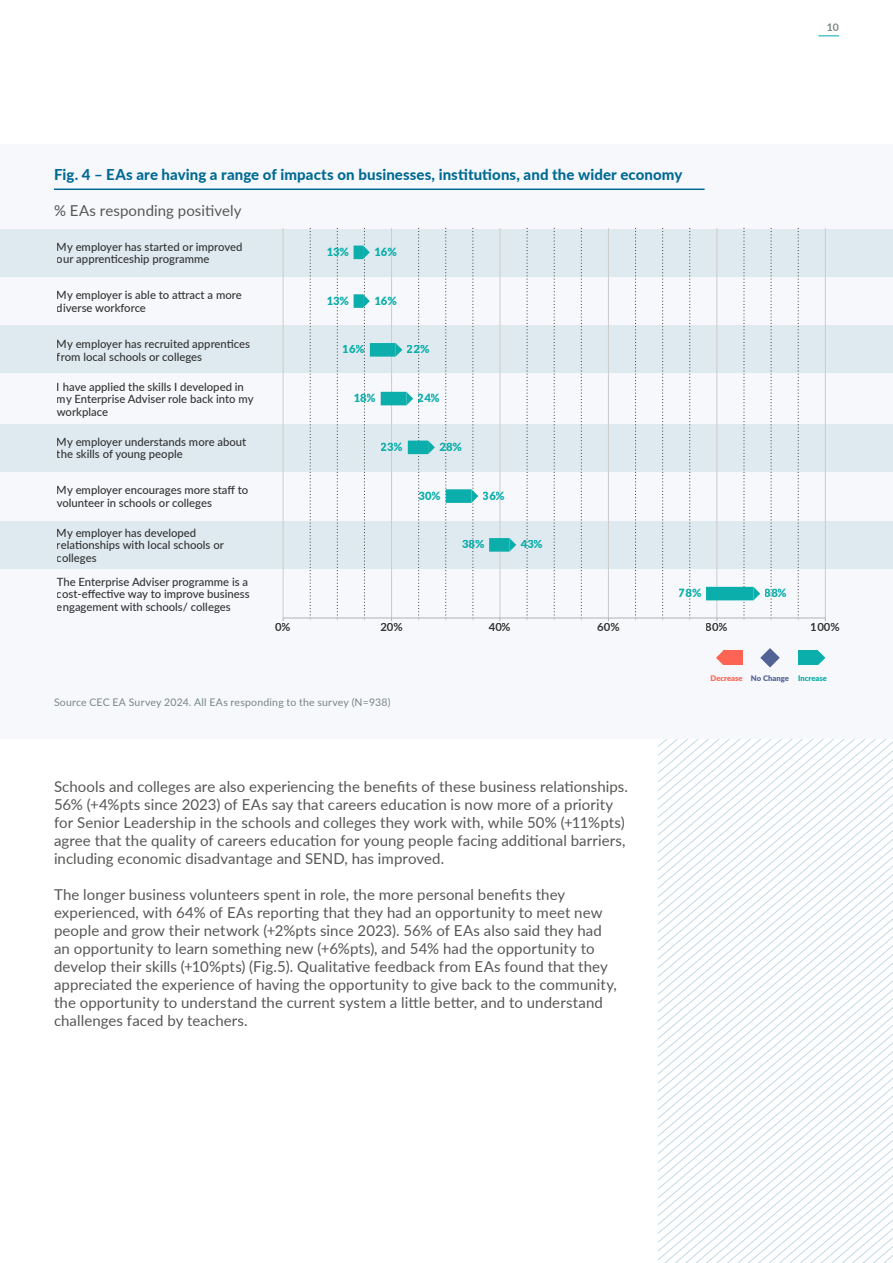
<style>
.page{position:relative;width:893px;height:1263px;background:#fff}
.page>*{position:absolute;margin:0;border:0;box-sizing:border-box;transform-origin:0 0}
.t1{font:15px/18px "Lato";letter-spacing:.005em;color:#575756}
.t2{font:800 15px "Lato";letter-spacing:.005em;color:#006a94}
.t3{font:500 11.25px/12.5px "Lato";color:#333}
.t4{font:900 11.25px "Lato";color:#0baeaa}
.t5{font:700 11.25px "Lato";color:#333}
.t6{font:10.5px "Lato";letter-spacing:.02em;color:#788685}
.t7{font:700 10.5px "Lato";color:#788685}
.t8{font:900 7.65px "Lato";color:#fe6454}
.s1{color:#516395}
.s2{color:#0baeaa}
</style>
<div class="page">
<svg style="left:732px;top:741px;width:5px;height:519px"></svg>
<svg style="left:745px;top:739px;width:5px;height:524px"></svg>
<svg style="left:754px;top:740px;width:5px;height:523px"></svg>
<svg style="left:759px;top:739px;width:4px;height:524px"></svg>
<svg style="left:763px;top:742px;width:4px;height:518px"></svg>
<svg style="left:767px;top:739px;width:5px;height:524px"></svg>
<svg style="left:772px;top:743px;width:4px;height:518px"></svg>
<svg style="left:776px;top:740px;width:4px;height:523px"></svg>
<svg style="left:780px;top:739px;width:5px;height:524px"></svg>
<svg style="left:785px;top:741px;width:4px;height:518px"></svg>
<svg style="left:789px;top:739px;width:4px;height:524px"></svg>
<svg style="left:793px;top:742px;width:5px;height:519px"></svg>
<svg style="left:798px;top:739px;width:4px;height:524px"></svg>
<svg style="left:802px;top:739px;width:5px;height:523px"></svg>
<svg style="left:807px;top:740px;width:4px;height:523px"></svg>
<div style="left:0;top:144px;width:893px;height:594px;background:#f7f8fb"></div>
<hr style="left:54px;top:189px;width:651px;height:1px;background:#006a94">
<div style="left:0;top:325px;width:893px;height:48px;background:#dfeaf0"></div>
<div style="left:0;top:424px;width:893px;height:48px;background:#dfeaf0"></div>
<div style="left:0;top:521px;width:893px;height:47px;background:#dfeaf0"></div>
<div style="left:0;top:230px;width:893px;height:47px;background:#dfeaf0"></div>
<svg style="left:760px;top:648px;width:20px;height:19px"></svg>
<svg style="left:716px;top:651px;width:7px;height:14px"></svg>
<div style="left:799px;top:651px;width:19px;height:14px;background:#0baeaa"></div>
<div style="left:723px;top:651px;width:20px;height:14px;background:#fe6454"></div>
<hr style="left:283px;top:228px;width:1px;height:390px;background:#ccc">
<hr style="left:500px;top:228px;width:1px;height:390px;background:#ccc">
<hr style="left:608px;top:228px;width:1px;height:390px;background:#ccc">
<hr style="left:717px;top:228px;width:1px;height:390px;background:#ccc">
<hr style="left:825px;top:228px;width:1px;height:390px;background:#ccc">
<div style="left:354px;top:246px;width:9px;height:13px;background:#0baeaa"></div>
<div style="left:354px;top:294px;width:9px;height:14px;background:#0baeaa"></div>
<div style="left:370px;top:343px;width:26px;height:14px;background:#0baeaa"></div>
<div style="left:381px;top:392px;width:25px;height:13px;background:#0baeaa"></div>
<div style="left:408px;top:441px;width:20px;height:13px;background:#0baeaa"></div>
<svg style="left:428px;top:441px;width:7px;height:13px"></svg>
<div style="left:446px;top:489px;width:25px;height:14px;background:#0baeaa"></div>
<div style="left:489px;top:538px;width:20px;height:14px;background:#0baeaa"></div>
<svg style="left:509px;top:538px;width:7px;height:14px"></svg>
<div style="left:706px;top:587px;width:47px;height:13px;background:#0baeaa"></div>
<svg style="left:753px;top:587px;width:7px;height:13px"></svg>
<svg style="left:310px;top:228px;width:1px;height:392px"></svg>
<svg style="left:337px;top:228px;width:1px;height:392px"></svg>
<svg style="left:363px;top:228px;width:7px;height:392px"></svg>
<svg style="left:445px;top:228px;width:1px;height:392px"></svg>
<svg style="left:471px;top:228px;width:7px;height:392px"></svg>
<svg style="left:527px;top:228px;width:1px;height:392px"></svg>
<svg style="left:554px;top:228px;width:1px;height:392px"></svg>
<svg style="left:581px;top:228px;width:1px;height:392px"></svg>
<svg style="left:635px;top:228px;width:1px;height:392px"></svg>
<svg style="left:662px;top:228px;width:1px;height:392px"></svg>
<svg style="left:689px;top:228px;width:1px;height:392px"></svg>
<svg style="left:744px;top:228px;width:1px;height:392px"></svg>
<svg style="left:771px;top:228px;width:1px;height:392px"></svg>
<svg style="left:798px;top:228px;width:1px;height:392px"></svg>
<hr style="left:283px;top:618px;width:542px;height:1px;background:#b3b3b3">
<svg style="left:391px;top:228px;width:28px;height:393px"></svg>
<svg style="left:811px;top:617px;width:82px;height:646px"></svg>
<hr style="left:57px;top:228px;width:1px;height:390px;background:#333">
<svg style="left:818px;top:35px;width:21px;height:1px"></svg>
<p class="t7" style="left:827px;top:20px;width:14px">10</p>
<p class="t2" style="left:54px;top:163px;width:630px">Fig. 4 – EAs are having a range of impacts on businesses, institutions, and the wider economy</p>
<p class="t1" style="left:54px;top:201px;width:189px">% EAs responding positively</p>
<p class="t3" style="left:57px;top:240px;width:187px">My employer has started or improved our apprenticeship programme</p>
<p class="t3" style="left:57px;top:289px;width:186px">My employer is able to attract a more diverse workforce</p>
<p class="t3" style="left:57px;top:337px;width:195px">My employer has recruited apprentices from local schools or colleges</p>
<p class="t3" style="left:57px;top:380px;width:198px">I have applied the skills I developed in my Enterprise Adviser role back into my workplace</p>
<p class="t3" style="left:57px;top:435px;width:191px">My employer understands more about the skills of young people</p>
<p class="t3" style="left:57px;top:484px;width:193px">My employer encourages more staff to volunteer in schools or colleges</p>
<p class="t3" style="left:57px;top:526px;width:169px">My employer has developed relationships with local schools or colleges</p>
<p class="t3" style="left:57px;top:575px;width:194px">The Enterprise Adviser programme is a cost-effective way to improve business engagement with schools/ colleges</p>
<p class="t4" style="left:326px;top:243px;width:24px">13%</p>
<p class="t4" style="left:374px;top:243px;width:24px">16%</p>
<p class="t4" style="left:326px;top:292px;width:24px">13%</p>
<p class="t4" style="left:374px;top:292px;width:24px">16%</p>
<p class="t4" style="left:343px;top:341px;width:24px">16%</p>
<p class="t4" style="left:407px;top:341px;width:24px">22%</p>
<p class="t4" style="left:354px;top:390px;width:24px">18%</p>
<p class="t4" style="left:418px;top:390px;width:24px">24%</p>
<p class="t4" style="left:381px;top:438px;width:24px">23%</p>
<p class="t4" style="left:439px;top:438px;width:24px">28%</p>
<p class="t4" style="left:419px;top:487px;width:24px">30%</p>
<p class="t4" style="left:483px;top:487px;width:24px">36%</p>
<p class="t4" style="left:462px;top:536px;width:24px">38%</p>
<p class="t4" style="left:521px;top:536px;width:24px">43%</p>
<p class="t4" style="left:679px;top:585px;width:24px">78%</p>
<p class="t4" style="left:765px;top:585px;width:24px">88%</p>
<p class="t5" style="left:275px;top:619px;width:17px">0%</p>
<p class="t5" style="left:380px;top:619px;width:24px">20%</p>
<p class="t5" style="left:489px;top:619px;width:24px">40%</p>
<p class="t5" style="left:597px;top:619px;width:24px">60%</p>
<p class="t5" style="left:706px;top:619px;width:24px">80%</p>
<p class="t5" style="left:811px;top:619px;width:30px">100%</p>
<p class="t6" style="left:54px;top:695px;width:338px">Source CEC EA Survey 2024. All EAs responding to the survey (N=938)</p>
<p class="t1" style="left:54px;top:777px;width:576px">Schools and colleges are also experiencing the benefits of these business relationships.<br>56% (+4%pts since 2023) of EAs say that careers education is now more of a priority for Senior Leadership in the schools and colleges they work with, while 50% (+11%pts) agree that the quality of careers education for young people facing additional barriers, including economic disadvantage and SEND, has improved.</p>
<p class="t1" style="left:54px;top:885px;width:564px">The longer business volunteers spent in role, the more personal benefits they experienced, with 64% of EAs reporting that they had an opportunity to meet new people and grow their network (+2%pts since 2023). 56% of EAs also said they had an opportunity to learn something new (+6%pts), and 54% had the opportunity to develop their skills (+10%pts) (Fig.5). Qualitative feedback from EAs found that they appreciated the experience of having the opportunity to give back to the community, the opportunity to understand the current system a little better, and to understand challenges faced by teachers.</p>
<p class="t8" style="left:710px;top:673px;width:118px">Decrease <span class="s1">No Change</span> <span class="s2">Increase</span></p>
</div>
